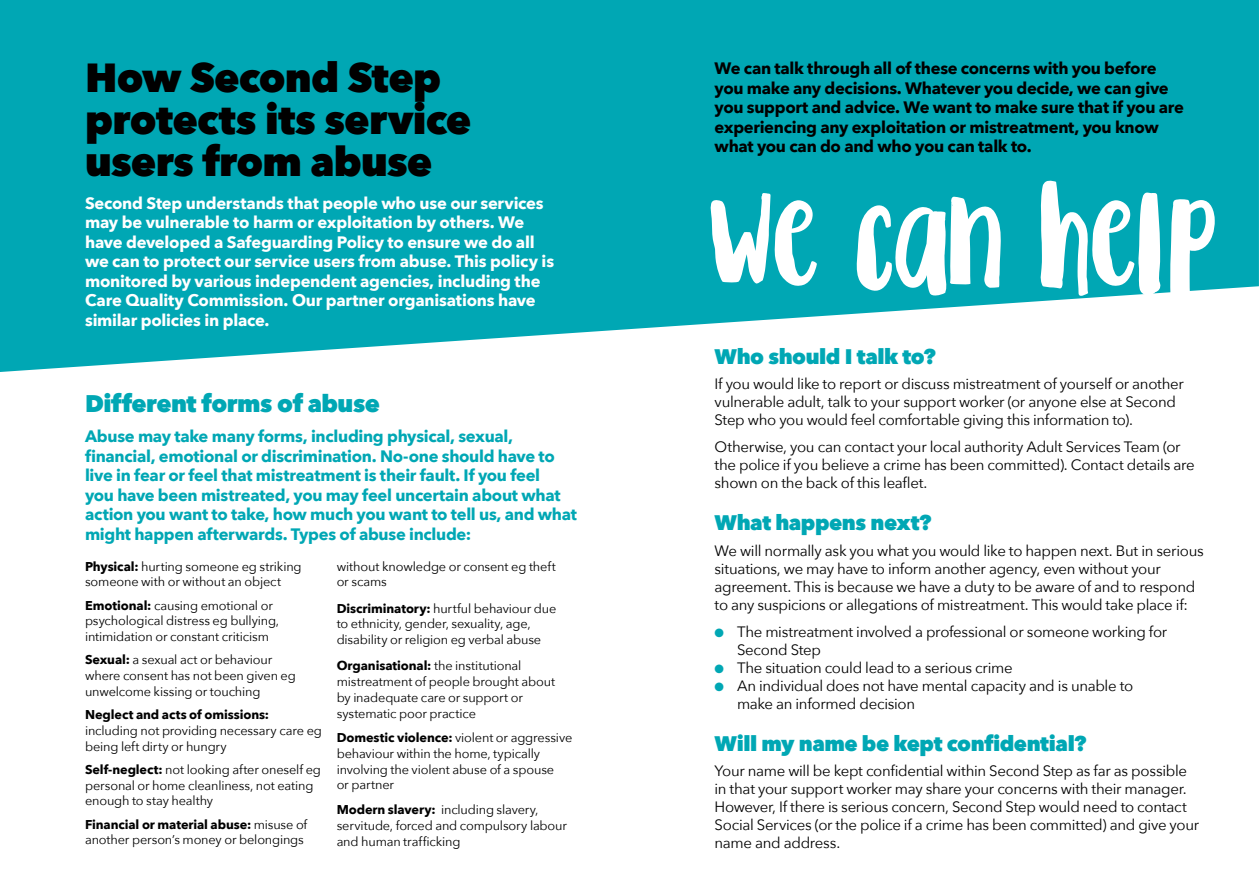
<style>
.page{position:relative;width:1259px;height:893px;background:#fff}
.page>*{position:absolute;margin:0;border:0;box-sizing:border-box;transform-origin:0 0}
.t1{font:140.4px "Quickfox";color:#fff}
.t2{font:800 40.5px/42px "Avenir Next";letter-spacing:-.02em;color:#000}
.t3{font:800 24px "Avenir Next";letter-spacing:-.02em;color:#00a7b4}
.t4{font:800 21px "Avenir Next";letter-spacing:-.02em;color:#00a7b4}
.t5{font:700 16.5px/19.5px "Avenir Next";letter-spacing:-.015em;color:#fff}
.t6{font:700 16.5px/19.5px "Avenir Next";letter-spacing:-.02em;color:#00a7b4}
.t7{font:700 16.5px/19.5px "Avenir Next";letter-spacing:-.02em;color:#000}
.t8{font:15px/18px "Avenir Next";letter-spacing:-.02em;color:#000}
.t9{font:12.75px/15.8px "Avenir Next";letter-spacing:-.015em;color:#000}
.t10{font:700 12.75px "Avenir Next";letter-spacing:-.005em;color:#000}
.s1{font-weight:700}
.s2{color:#00a7b4}
</style>
<div class="page">
<svg style="left:0;top:0;width:1259px;height:372px;background:#19afbb"></svg>
<svg style="left:1120px;top:291px;width:110px;height:81px"></svg>
<h2 class="t2" style="left:85px;top:57px;width:388px">How Second Step protects its service users from abuse</h2>
<p class="t5" style="left:85px;top:193px;width:470px">Second Step understands that people who use our services may be vulnerable to harm or exploitation by others. We have developed a Safeguarding Policy to ensure we do all we can to protect our service users from abuse. This policy is monitored by various independent agencies, including the Care Quality Commission. Our partner organisations have similar policies in place.</p>
<h3 class="t3" style="left:85px;top:388px;width:296px">Different forms of abuse</h3>
<p class="t6" style="left:85px;top:427px;width:493px">Abuse may take many forms, including physical, sexual, financial, emotional or discrimination. No-one should have to live in fear or feel that mistreatment is their fault. If you feel<br>you have been mistreated, you may feel uncertain about what action you want to take, how much you want to tell us, and what might happen afterwards. Types of abuse include:</p>
<p class="t9" style="left:85px;top:558px;width:218px"><span class="s1">Physical:</span> hurting someone eg striking someone with or without an object</p>
<p class="t9" style="left:85px;top:597px;width:196px"><span class="s1">Emotional:</span> causing emotional or psychological distress eg bullying, intimidation or constant criticism</p>
<p class="t9" style="left:85px;top:651px;width:212px"><span class="s1">Sexual:</span> a sexual act or behaviour where consent has not been given eg unwelcome kissing or touching</p>
<p class="t10" style="left:85px;top:703px;width:186px">Neglect and acts of omissions:</p>
<p class="t9" style="left:85px;top:722px;width:238px">including not providing necessary care eg being left dirty or hungry</p>
<p class="t9" style="left:85px;top:761px;width:237px"><span class="s1">Self-neglect:</span> not looking after oneself eg personal or home cleanliness, not eating enough to stay healthy</p>
<p class="t9" style="left:85px;top:816px;width:224px"><span class="s1">Financial or material abuse:</span> misuse of another person’s money or belongings</p>
<p class="t9" style="left:337px;top:558px;width:220px">without knowledge or consent eg theft or scams</p>
<p class="t9" style="left:337px;top:600px;width:221px"><span class="s1">Discriminatory:</span> hurtful behaviour due to ethnicity, gender, sexuality, age, disability or religion eg verbal abuse</p>
<p class="t9" style="left:337px;top:657px;width:220px"><span class="s1">Organisational:</span> the institutional mistreatment of people brought about by inadequate care or support or systematic poor practice</p>
<p class="t9" style="left:337px;top:729px;width:237px"><span class="s1">Domestic violence:</span> violent or aggressive behaviour within the home, typically involving the violent abuse of a spouse<br>or partner</p>
<p class="t9" style="left:337px;top:801px;width:232px"><span class="s1">Modern slavery:</span> including slavery, servitude, forced and compulsory labour and human trafficking</p>
<p class="t7" style="left:714px;top:59px;width:471px">We can talk through all of these concerns with you before you make any decisions. Whatever you decide, we can give you support and advice. We want to make sure that if you are experiencing any exploitation or mistreatment, you know what you can do and who you can talk to.</p>
<h1 class="t1" style="left:709px;top:138px;width:509px">we can help</h1>
<h3 class="t4" style="left:714px;top:343px;width:223px">Who should I talk to?</h3>
<p class="t8" style="left:714px;top:374px;width:471px">If you would like to report or discuss mistreatment of yourself or another vulnerable adult, talk to your support worker (or anyone else at Second<br>Step who you would feel comfortable giving this information to).</p>
<p class="t8" style="left:714px;top:437px;width:481px">Otherwise, you can contact your local authority Adult Services Team (or the police if you believe a crime has been committed). Contact details are shown on the back of this leaflet.</p>
<h3 class="t4" style="left:714px;top:510px;width:218px">What happens next?</h3>
<p class="t8" style="left:714px;top:541px;width:491px">We will normally ask you what you would like to happen next. But in serious situations, we may have to inform another agency, even without your agreement. This is because we have a duty to be aware of and to respond to any suspicions or allegations of mistreatment. This would take place if:</p>
<p class="t8" style="left:737px;top:622px;width:432px;text-indent:-22px"><span class="s2">●</span> The mistreatment involved a professional or someone working for<br>Second Step</p>
<p class="t8" style="left:714px;top:658px;width:300px"><span class="s2">●</span> The situation could lead to a serious crime</p>
<p class="t8" style="left:737px;top:676px;width:398px;text-indent:-22px"><span class="s2">●</span> An individual does not have mental capacity and is unable to make an informed decision</p>
<h3 class="t4" style="left:714px;top:730px;width:373px">Will my name be kept confidential?</h3>
<p class="t8" style="left:714px;top:761px;width:486px">Your name will be kept confidential within Second Step as far as possible in that your support worker may share your concerns with their manager.<br>However, If there is serious concern, Second Step would need to contact Social Services (or the police if a crime has been committed) and give your name and address.</p>
</div>
